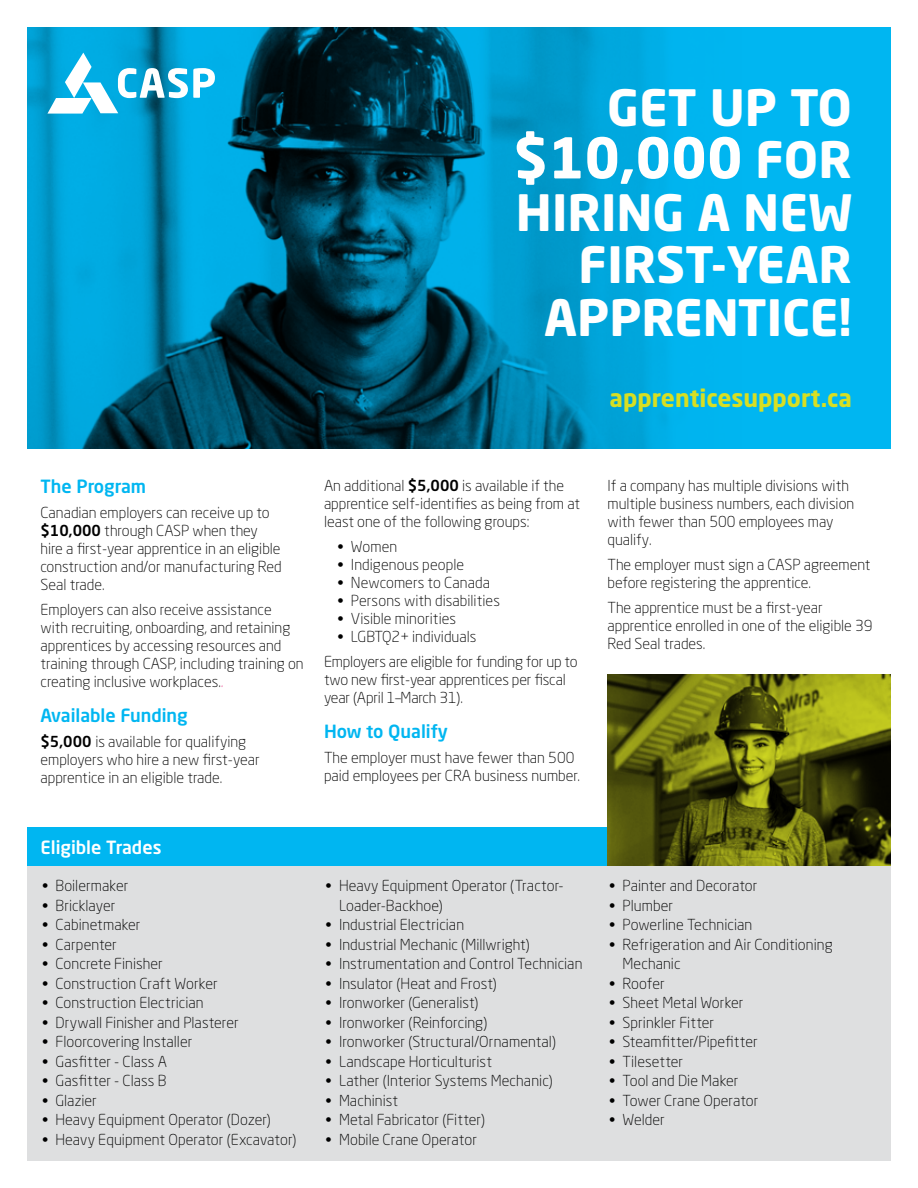
<style>
.page{position:relative;width:918px;height:1188px;background:#fff}
.page>*{position:absolute;margin:0;border:0;box-sizing:border-box;transform-origin:0 0}
.t1{font:700 55.5px "Neo Sans Std";color:#fff}
.t2{font:700 49.5px/52.5px "Neo Sans Std";color:#fff;text-align:right}
.t3{font:700 24px "Neo Sans Std";color:#d7df23}
.t4{font:500 18px "Neo Sans Std";color:#00b6f1}
.t5{font:500 18px "Neo Sans Std";color:#fff}
.t6{font:300 15px/18px "Neo Sans Std";color:#000}
.s1{font-size:49.5px}
.s2{font-weight:500}
.s3{font-style:italic;color:#ee3d8a}
</style>
<div class="page">
<div style="left:27px;top:827px;width:596px;height:40px;background:#00b6f1"></div>
<svg style="left:608px;top:675px;width:283px;height:191px;background:#5c5f0e"></svg>
<div style="left:27px;top:866px;width:864px;height:295px;background:#dedfe0"></div>
<svg style="left:27px;top:27px;width:864px;height:421px;background:#0087b3"></svg>
<svg style="left:47px;top:53px;width:168px;height:61px"></svg>
<h2 class="t2" style="left:607px;top:80px;width:246px">GET UP TO</h2>
<h1 class="t1" style="left:513px;top:122px;width:341px">$10,000 <span class="s1">FOR</span></h1>
<h2 class="t2" style="left:516px;top:185px;width:338px">HIRING A NEW<br>FIRST-YEAR<br>APPRENTICE!</h2>
<h3 class="t3" style="left:610px;top:383px;width:244px">apprenticesupport.ca</h3>
<p class="t4" style="left:40px;top:475px;width:107px">The Program</p>
<p class="t6" style="left:40px;top:504px;width:243px">Canadian employers can receive up to <span class="s2">$10,000</span> through CASP when they hire a first-year apprentice in an eligible construction and/or manufacturing Red<br>Seal trade.</p>
<p class="t6" style="left:40px;top:600px;width:265px">Employers can also receive assistance<br>with recruiting, onboarding, and retaining apprentices by accessing resources and training through CASP, including training on creating inclusive workplaces.<span class="s3">.</span></p>
<p class="t4" style="left:40px;top:704px;width:149px">Available Funding</p>
<p class="t6" style="left:40px;top:732px;width:221px"><span class="s2">$5,000</span> is available for qualifying employers who hire a new first-year apprentice in an eligible trade.</p>
<p class="t6" style="left:324px;top:477px;width:258px">An additional <span class="s2">$5,000</span> is available if the apprentice self-identifies as being from at least one of the following groups:</p>
<p class="t6" style="left:338px;top:537px;width:61px">• Women</p>
<p class="t6" style="left:338px;top:555px;width:128px">• Indigenous people</p>
<p class="t6" style="left:338px;top:573px;width:154px">• Newcomers to Canada</p>
<p class="t6" style="left:338px;top:591px;width:164px">• Persons with disabilities</p>
<p class="t6" style="left:338px;top:609px;width:120px">• Visible minorities</p>
<p class="t6" style="left:324px;top:624px;width:255px;line-height:24.8px;text-indent:14px">• LGBTQ2+ individuals<br>Employers are eligible for funding for up to</p>
<p class="t6" style="left:324px;top:670px;width:243px">two new first-year apprentices per fiscal year (April 1–March 31).</p>
<p class="t4" style="left:324px;top:720px;width:125px">How to Qualify</p>
<p class="t6" style="left:324px;top:748px;width:258px">The employer must have fewer than 500 paid employees per CRA business number.</p>
<p class="t5" style="left:40px;top:836px;width:122px">Eligible Trades</p>
<p class="t6" style="left:42px;top:877px;width:88px">• Boilermaker</p>
<p class="t6" style="left:42px;top:896px;width:75px">• Bricklayer</p>
<p class="t6" style="left:42px;top:916px;width:100px">• Cabinetmaker</p>
<p class="t6" style="left:42px;top:935px;width:76px">• Carpenter</p>
<p class="t6" style="left:42px;top:955px;width:122px">• Concrete Finisher</p>
<p class="t6" style="left:42px;top:974px;width:177px">• Construction Craft Worker</p>
<p class="t6" style="left:42px;top:994px;width:163px">• Construction Electrician</p>
<p class="t6" style="left:42px;top:1013px;width:198px">• Drywall Finisher and Plasterer</p>
<p class="t6" style="left:42px;top:1033px;width:152px">• Floorcovering Installer</p>
<p class="t6" style="left:42px;top:1052px;width:126px">• Gasfitter - Class A</p>
<p class="t6" style="left:42px;top:1072px;width:126px">• Gasfitter - Class B</p>
<p class="t6" style="left:42px;top:1091px;width:56px">• Glazier</p>
<p class="t6" style="left:42px;top:1111px;width:230px">• Heavy Equipment Operator (Dozer)</p>
<p class="t6" style="left:42px;top:1130px;width:256px">• Heavy Equipment Operator (Excavator)</p>
<p class="t6" style="left:339px;top:876px;width:226px;line-height:19.5px;text-indent:-14px">• Heavy Equipment Operator (Tractor-<br>Loader-Backhoe)</p>
<p class="t6" style="left:326px;top:916px;width:140px">• Industrial Electrician</p>
<p class="t6" style="left:326px;top:935px;width:206px">• Industrial Mechanic (Millwright)</p>
<p class="t6" style="left:326px;top:955px;width:259px">• Instrumentation and Control Technician</p>
<p class="t6" style="left:326px;top:974px;width:173px">• Insulator (Heat and Frost)</p>
<p class="t6" style="left:326px;top:994px;width:155px">• Ironworker (Generalist)</p>
<p class="t6" style="left:326px;top:1013px;width:163px">• Ironworker (Reinforcing)</p>
<p class="t6" style="left:326px;top:1033px;width:232px">• Ironworker (Structural/Ornamental)</p>
<p class="t6" style="left:326px;top:1052px;width:168px">• Landscape Horticulturist</p>
<p class="t6" style="left:326px;top:1072px;width:229px">• Lather (Interior Systems Mechanic)</p>
<p class="t6" style="left:326px;top:1091px;width:74px">• Machinist</p>
<p class="t6" style="left:326px;top:1111px;width:161px">• Metal Fabricator (Fitter)</p>
<p class="t6" style="left:326px;top:1130px;width:153px">• Mobile Crane Operator</p>
<p class="t6" style="left:608px;top:477px;width:248px">If a company has multiple divisions with multiple business numbers, each division with fewer than 500 employees may qualify.</p>
<p class="t6" style="left:608px;top:555px;width:265px">The employer must sign a CASP agreement before registering the apprentice.</p>
<p class="t6" style="left:608px;top:598px;width:267px">The apprentice must be a first-year apprentice enrolled in one of the eligible 39<br>Red Seal trades.</p>
<p class="t6" style="left:609px;top:877px;width:150px">• Painter and Decorator</p>
<p class="t6" style="left:609px;top:896px;width:66px">• Plumber</p>
<p class="t6" style="left:609px;top:916px;width:145px">• Powerline Technician</p>
<p class="t6" style="left:622px;top:934px;width:212px;line-height:19.5px;text-indent:-14px">• Refrigeration and Air Conditioning<br>Mechanic</p>
<p class="t6" style="left:609px;top:974px;width:57px">• Roofer</p>
<p class="t6" style="left:609px;top:994px;width:136px">• Sheet Metal Worker</p>
<p class="t6" style="left:609px;top:1013px;width:107px">• Sprinkler Fitter</p>
<p class="t6" style="left:609px;top:1033px;width:150px">• Steamfitter/Pipefitter</p>
<p class="t6" style="left:609px;top:1052px;width:76px">• Tilesetter</p>
<p class="t6" style="left:609px;top:1072px;width:131px">• Tool and Die Maker</p>
<p class="t6" style="left:609px;top:1091px;width:151px">• Tower Crane Operator</p>
<p class="t6" style="left:609px;top:1111px;width:57px">• Welder</p>
</div>
